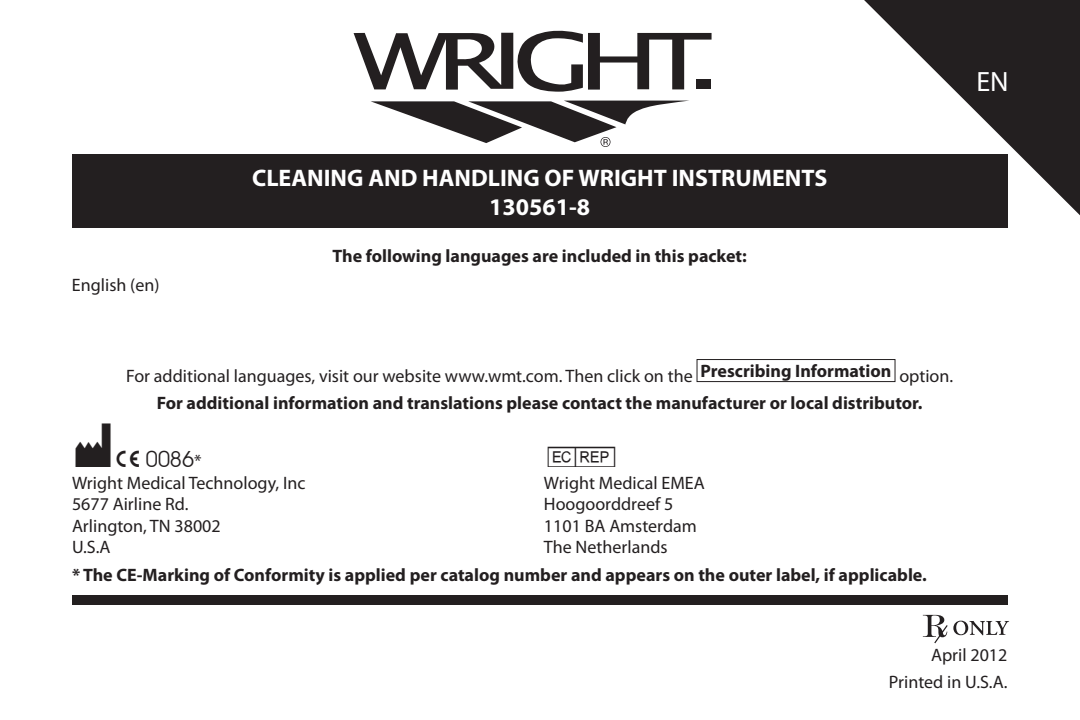
<style>
.page{position:relative;width:1080px;height:720px;background:#fff}
.page>*{position:absolute;margin:0;border:0;box-sizing:border-box;transform-origin:0 0}
.t1{font:48px "mdd en 980";color:#231f20}
.t2{font:28px "Myriad Pro";color:#fff}
.t3{font:700 24px/28.8px "Myriad Pro";color:#fff;text-align:center}
.t4{font:700 18px/27.2px "Myriad Pro";color:#231f20;text-align:center}
.t5{font:18px/27.2px "Myriad Pro";color:#231f20;text-align:right}
.t6{font:18px "mdd en 980";color:#231f20}
.s1{font-weight:400}
.s2{font-family:"Myriad Pro"}
</style>
<div class="page">
<div style="left:72px;top:155px;width:935px;height:73px;background:#231f20"></div>
<div style="left:697px;top:359px;width:199px;height:23px;border:1px solid #231f20"></div>
<svg style="left:354px;top:31px;width:358px;height:61px"></svg>
<div style="left:697px;top:79px;width:14px;height:10px;background:#231f20"></div>
<svg style="left:371px;top:101px;width:315px;height:46px"></svg>
<div style="left:72px;top:595px;width:935px;height:10px;background:#231f20"></div>
<svg style="left:923px;top:615px;width:86px;height:28px"></svg>
<svg style="left:864px;top:0;width:216px;height:215px;fill:#231f20"></svg>
<h2 class="t2" style="left:977px;top:64px;width:34px">EN</h2>
<p class="t5" style="left:72px;top:271px;width:89px">English (en)</p>
<h3 class="t3" style="left:252px;top:163px;width:577px">CLEANING AND HANDLING OF WRIGHT INSTRUMENTS<br>130561-8</h3>
<p class="t4" style="left:332px;top:241px;width:416px">The following languages are included in this packet:</p>
<p class="t4" style="left:126px;top:362px;width:829px"><span class="s1">For additional languages, visit our website www.wmt.com. Then click on the</span> Prescribing Information <span class="s1">option.<br></span>For additional information and translations please contact the manufacturer or local distributor.</p>
<h1 class="t1" style="left:72px;top:422px;width:41px">M</h1>
<p class="t5" style="left:72px;top:469px;width:235px">Wright Medical Technology, Inc</p>
<p class="t6" style="left:116px;top:450px;width:87px">C 0086<span class="s2">*</span></p>
<h1 class="t1" style="left:544px;top:422px;width:74px">P</h1>
<p class="t5" style="left:544px;top:469px;width:162px">Wright Medical EMEA</p>
<p class="t5" style="left:72px;top:490px;width:118px">5677 Airline Rd.</p>
<p class="t5" style="left:544px;top:490px;width:131px">Hoogoorddreef 5</p>
<p class="t5" style="left:72px;top:512px;width:150px">Arlington, TN 38002</p>
<p class="t5" style="left:544px;top:512px;width:154px">1101 BA Amsterdam</p>
<p class="t5" style="left:72px;top:533px;width:40px">U.S.A</p>
<p class="t5" style="left:544px;top:533px;width:125px">The Netherlands</p>
<p class="t4" style="left:72px;top:561px;width:856px">* The CE-Marking of Conformity is applied per catalog number and appears on the outer label, if applicable.</p>
<p class="t5" style="left:889px;top:641px;width:120px">April 2012<br>Printed in U.S.A.</p>
</div>
